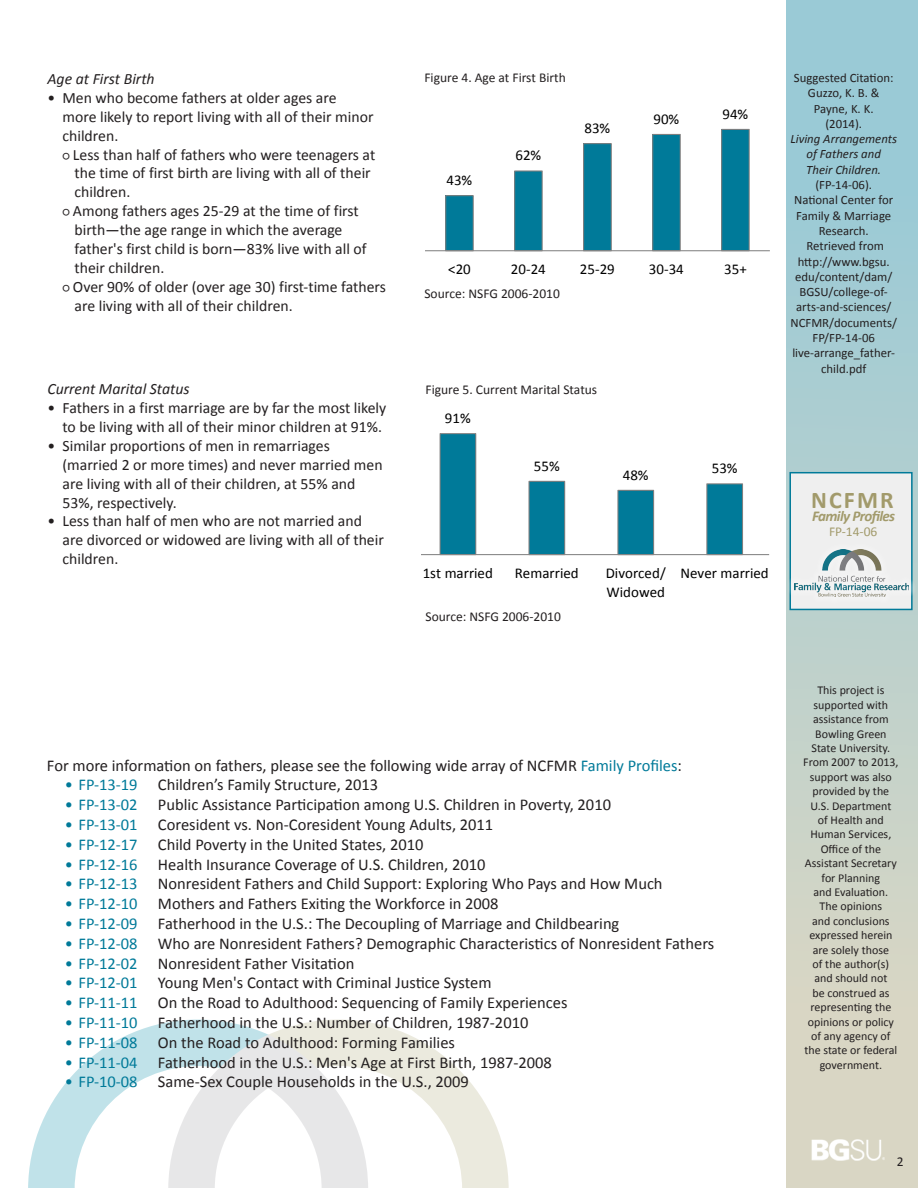
<style>
.page{position:relative;width:918px;height:1188px;background:#fff}
.page>*{position:absolute;margin:0;border:0;box-sizing:border-box;transform-origin:0 0}
.t1{font:700 24px "Calibri";letter-spacing:.09em;color:#a29a6b}
.t2{font:16.5px "Calibri";color:#231f20}
.t3{font:15.75px/18.9px "Calibri";color:#231f20}
.t4{font:italic 15.75px "Calibri";color:#231f20}
.t5{font:15px/18.3px "Calibri";color:#000}
.t6{font:italic 700 15px "Calibri";letter-spacing:-.04em;color:#a29a6b}
.t7{font:13.5px "Calibri";color:#231f20}
.t8{font:13.5px "Calibri";color:#a29a6b}
.t9{font:12.75px/15.3px "Calibri";color:#231f20;text-align:center}
.t10{font:12px/14.4px "Calibri";color:#231f20;text-align:center}
.s1{font-size:13.5px}
.s2{font-style:italic}
.s3{color:#007a99}
</style>
<div class="page">
<div style="left:786px;top:0;width:132px;height:1188px;background:linear-gradient(to bottom,#91c8d8,#e1d8c2)"></div>
<svg style="left:28px;top:1020px;width:481px;height:168px"></svg>
<div style="left:789px;top:472px;width:124px;height:138px;background:#efefef;border:2px solid #007a99"></div>
<div style="left:785px;top:542px;width:132px;height:68px;background:#848484;opacity:.75"></div>
<img style="left:809px;top:1135px;width:77px;height:29px">
<div style="left:446px;top:196px;width:27px;height:55px;background:#007a99"></div>
<div style="left:445px;top:195px;width:29px;height:56px;border:1px solid #7f7f7f"></div>
<div style="left:515px;top:171px;width:27px;height:80px;background:#007a99"></div>
<div style="left:514px;top:170px;width:29px;height:81px;border:1px solid #7f7f7f"></div>
<div style="left:584px;top:144px;width:27px;height:107px;background:#007a99"></div>
<div style="left:583px;top:143px;width:29px;height:108px;border:1px solid #7f7f7f"></div>
<div style="left:653px;top:134px;width:27px;height:117px;background:#007a99"></div>
<div style="left:652px;top:134px;width:29px;height:117px;border:1px solid #7f7f7f"></div>
<div style="left:722px;top:129px;width:27px;height:122px;background:#007a99"></div>
<div style="left:721px;top:129px;width:29px;height:122px;border:1px solid #7f7f7f"></div>
<hr style="left:425px;top:250px;width:345px;height:1px;background:#868686">
<div style="left:440px;top:434px;width:36px;height:121px;background:#007a99"></div>
<div style="left:440px;top:433px;width:36px;height:122px;border:1px solid #7f7f7f"></div>
<div style="left:529px;top:481px;width:36px;height:74px;background:#007a99"></div>
<div style="left:528px;top:481px;width:37px;height:74px;border:1px solid #7f7f7f"></div>
<div style="left:618px;top:490px;width:36px;height:65px;background:#007a99"></div>
<div style="left:617px;top:490px;width:37px;height:65px;border:1px solid #7f7f7f"></div>
<div style="left:707px;top:484px;width:36px;height:71px;background:#007a99"></div>
<div style="left:706px;top:483px;width:37px;height:72px;border:1px solid #7f7f7f"></div>
<hr style="left:421px;top:554px;width:348px;height:1px;background:#868686">
<p class="t4" style="left:48px;top:68px;width:109px">Age at First Birth</p>
<p class="t3" style="left:63px;top:88px;width:313px;text-indent:-15px">• Men who become fathers at older ages are more likely to report living with all of their minor children.</p>
<p class="t3" style="left:75px;top:145px;width:302px;text-indent:-12px"><span class="s1">○</span> Less than half of fathers who were teenagers at the time of first birth are living with all of their children.</p>
<p class="t3" style="left:75px;top:202px;width:294px;text-indent:-12px"><span class="s1">○</span> Among fathers ages 25-29 at the time of first birth—the age range in which the average father's first child is born—83% live with all of their children.</p>
<p class="t3" style="left:75px;top:277px;width:313px;text-indent:-12px"><span class="s1">○</span> Over 90% of older (over age 30) first-time fathers are living with all of their children.</p>
<p class="t4" style="left:48px;top:378px;width:144px">Current Marital Status</p>
<p class="t3" style="left:48px;top:398px;width:340px;text-align:right">• Fathers in a first marriage are by far the most likely to be living with all of their minor children at 91%.</p>
<p class="t3" style="left:63px;top:436px;width:322px;text-indent:-15px">• Similar proportions of men in remarriages (married 2 or more times) and never married men are living with all of their children, at 55% and 53%, respectively.</p>
<p class="t3" style="left:63px;top:512px;width:323px;text-indent:-15px">• Less than half of men who are not married and are divorced or widowed are living with all of their children.</p>
<p class="t7" style="left:424px;top:69px;width:143px">Figure 4. Age at First Birth</p>
<p class="t9" style="left:794px;top:70px;width:101px">Suggested Citation:</p>
<p class="t9" style="left:790px;top:85px;width:108px">Guzzo, K. B. &amp;<br>Payne, K. K.<br>(2014).<br><span class="s2">Living Arrangements of Fathers and<br>Their Children. </span>(FP-14-06).<br>National Center for<br>Family &amp; Marriage<br>Research.<br>Retrieved from http://www.bgsu. edu/content/dam/<br>BGSU/college-of&shy;arts-and-sciences/<br>NCFMR/documents/<br>FP/FP-14-06 live-arrange_father&shy;child.pdf</p>
<p class="t5" style="left:654px;top:109px;width:27px">90%</p>
<p class="t5" style="left:723px;top:105px;width:27px">94%</p>
<p class="t5" style="left:585px;top:119px;width:27px">83%</p>
<p class="t5" style="left:516px;top:146px;width:27px">62%</p>
<p class="t5" style="left:447px;top:171px;width:27px">43%</p>
<p class="t5" style="left:448px;top:260px;width:24px">&lt;20</p>
<p class="t5" style="left:511px;top:260px;width:36px">20-24</p>
<p class="t5" style="left:580px;top:260px;width:36px">25-29</p>
<p class="t5" style="left:649px;top:260px;width:36px">30-34</p>
<p class="t5" style="left:724px;top:260px;width:24px">35+</p>
<p class="t7" style="left:424px;top:285px;width:137px">Source: NSFG 2006-2010</p>
<p class="t7" style="left:426px;top:381px;width:173px">Figure 5. Current Marital Status</p>
<p class="t5" style="left:445px;top:409px;width:27px">91%</p>
<p class="t5" style="left:534px;top:457px;width:27px">55%</p>
<p class="t5" style="left:623px;top:465px;width:27px">48%</p>
<p class="t5" style="left:712px;top:459px;width:27px">53%</p>
<p class="t5" style="left:423px;top:564px;width:72px">1st married</p>
<p class="t5" style="left:515px;top:564px;width:66px">Remarried</p>
<p class="t5" style="left:606px;top:564px;width:62px">Divorced/<br>Widowed</p>
<p class="t5" style="left:681px;top:564px;width:90px">Never married</p>
<p class="t7" style="left:426px;top:608px;width:137px">Source: NSFG 2006-2010</p>
<p class="t1" style="left:811px;top:485px;width:84px">NCFMR</p>
<p class="t6" style="left:812px;top:507px;width:85px">Family Profiles</p>
<p class="t8" style="left:829px;top:523px;width:50px">FP-14-06</p>
<p class="t2" style="left:47px;top:755px;width:637px">For more information on fathers, please see the following wide array of NCFMR <span class="s3">Family Profiles</span>:</p>
<p class="t2" style="left:65px;top:774px;width:315px"><span class="s3">• FP-13-19</span> Children’s Family Structure, 2013</p>
<p class="t2" style="left:65px;top:794px;width:548px"><span class="s3">• FP-13-02</span> Public Assistance Participation among U.S. Children in Poverty, 2010</p>
<p class="t2" style="left:65px;top:814px;width:430px"><span class="s3">• FP-13-01</span> Coresident vs. Non-Coresident Young Adults, 2011</p>
<p class="t2" style="left:65px;top:834px;width:360px"><span class="s3">• FP-12-17</span> Child Poverty in the United States, 2010</p>
<p class="t2" style="left:65px;top:854px;width:422px"><span class="s3">• FP-12-16</span> Health Insurance Coverage of U.S. Children, 2010</p>
<p class="t2" style="left:65px;top:873px;width:599px"><span class="s3">• FP-12-13</span> Nonresident Fathers and Child Support: Exploring Who Pays and How Much</p>
<p class="t2" style="left:65px;top:893px;width:435px"><span class="s3">• FP-12-10</span> Mothers and Fathers Exiting the Workforce in 2008</p>
<p class="t2" style="left:65px;top:913px;width:556px"><span class="s3">• FP-12-09</span> Fatherhood in the U.S.: The Decoupling of Marriage and Childbearing</p>
<p class="t2" style="left:65px;top:933px;width:651px"><span class="s3">• FP-12-08</span> Who are Nonresident Fathers? Demographic Characteristics of Nonresident Fathers</p>
<p class="t2" style="left:65px;top:953px;width:291px"><span class="s3">• FP-12-02</span> Nonresident Father Visitation</p>
<p class="t2" style="left:65px;top:972px;width:428px"><span class="s3">• FP-12-01</span> Young Men's Contact with Criminal Justice System</p>
<p class="t2" style="left:65px;top:992px;width:504px"><span class="s3">• FP-11-11</span> On the Road to Adulthood: Sequencing of Family Experiences</p>
<p class="t2" style="left:65px;top:1012px;width:465px"><span class="s3">• FP-11-10</span> Fatherhood in the U.S.: Number of Children, 1987-2010</p>
<p class="t2" style="left:65px;top:1032px;width:392px"><span class="s3">• FP-11-08</span> On the Road to Adulthood: Forming Families</p>
<p class="t2" style="left:65px;top:1052px;width:489px"><span class="s3">• FP-11-04</span> Fatherhood in the U.S.: Men's Age at First Birth, 1987-2008</p>
<p class="t2" style="left:65px;top:1071px;width:406px"><span class="s3">• FP-10-08</span> Same-Sex Couple Households in the U.S., 2009</p>
<p class="t10" style="left:803px;top:683px;width:97px">This project is supported with assistance from<br>Bowling Green<br>State University.<br>From 2007 to 2013, support was also provided by the<br>U.S. Department<br>of Health and<br>Human Services,<br>Office of the<br>Assistant Secretary for Planning<br>and Evaluation.<br>The opinions<br>and conclusions expressed herein are solely those<br>of the author(s) and should not<br>be construed as representing the opinions or policy of any agency of the state or federal government.</p>
<p class="t7" style="left:897px;top:1153px;width:8px">2</p>
</div>
